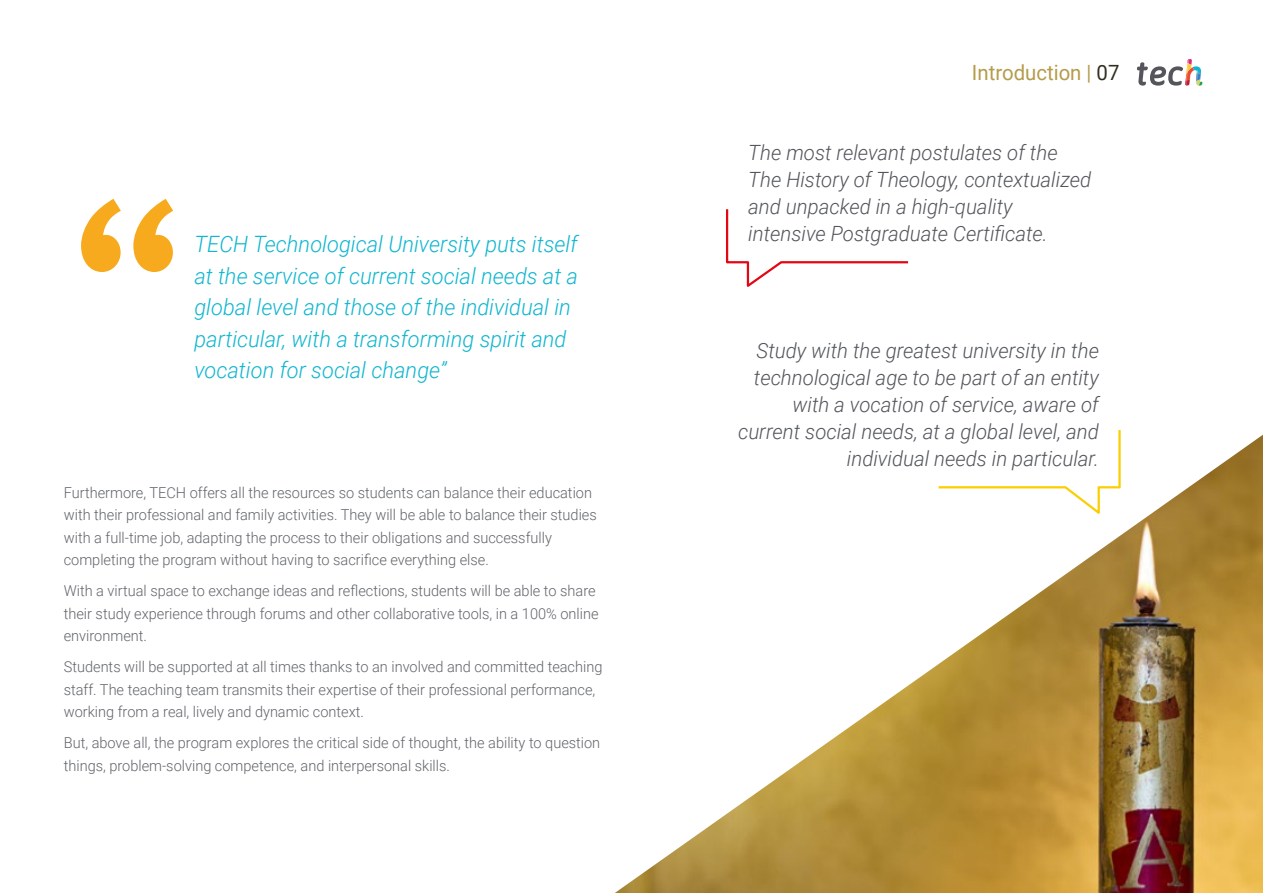
<style>
.page{position:relative;width:1263px;height:893px;background:#fff}
.page>*{position:absolute;margin:0;border:0;box-sizing:border-box;transform-origin:0 0}
.t1{font:italic 300 22.5px/31.5px "Roboto";color:#0fb6cf}
.t2{font:italic 300 21px/27px "Roboto";color:#52555b;text-align:right}
.t3{font:21px "Roboto";color:#b49c4b}
.t4{font:300 15px/22.5px "Roboto";color:#61646a}
.s1{color:#312e20}
</style>
<div class="page">
<svg style="left:81px;top:199px;width:92px;height:73px"></svg>
<img style="left:615px;top:435px;width:648px;height:458px">
<svg style="left:936px;top:430px;width:186px;height:87px"></svg>
<svg style="left:726px;top:209px;width:183px;height:78px"></svg>
<svg style="left:1137px;top:59px;width:65px;height:27px"></svg>
<h1 class="t1" style="left:194px;top:228px;width:385px">TECH Technological University puts itself at the service of current social needs at a global level and those of the individual in particular, with a transforming spirit and vocation for social change”</h1>
<p class="t4" style="left:64px;top:481px;width:534px">Furthermore, TECH offers all the resources so students can balance their education with their professional and family activities. They will be able to balance their studies with a full-time job, adapting the process to their obligations and successfully completing the program without having to sacrifice everything else.</p>
<p class="t4" style="left:64px;top:579px;width:536px">With a virtual space to exchange ideas and reflections, students will be able to share their study experience through forums and other collaborative tools, in a 100% online environment.</p>
<p class="t4" style="left:64px;top:655px;width:540px">Students will be supported at all times thanks to an involved and committed teaching staff. The teaching team transmits their expertise of their professional performance, working from a real, lively and dynamic context.</p>
<p class="t4" style="left:64px;top:731px;width:538px">But, above all, the program explores the critical side of thought, the ability to question things, problem-solving competence, and interpersonal skills.</p>
<h2 class="t3" style="left:972px;top:57px;width:149px">Introduction | <span class="s1">07</span></h2>
<h2 class="t2" style="left:748px;top:138px;width:344px;text-align:left">The most relevant postulates of the The History of Theology, contextualized and unpacked in a high-quality intensive Postgraduate Certificate.</h2>
<h2 class="t2" style="left:738px;top:336px;width:362px">Study with the greatest university in the technological age to be part of an entity with a vocation of service, aware of current social needs, at a global level, and individual needs in particular.</h2>
</div>
